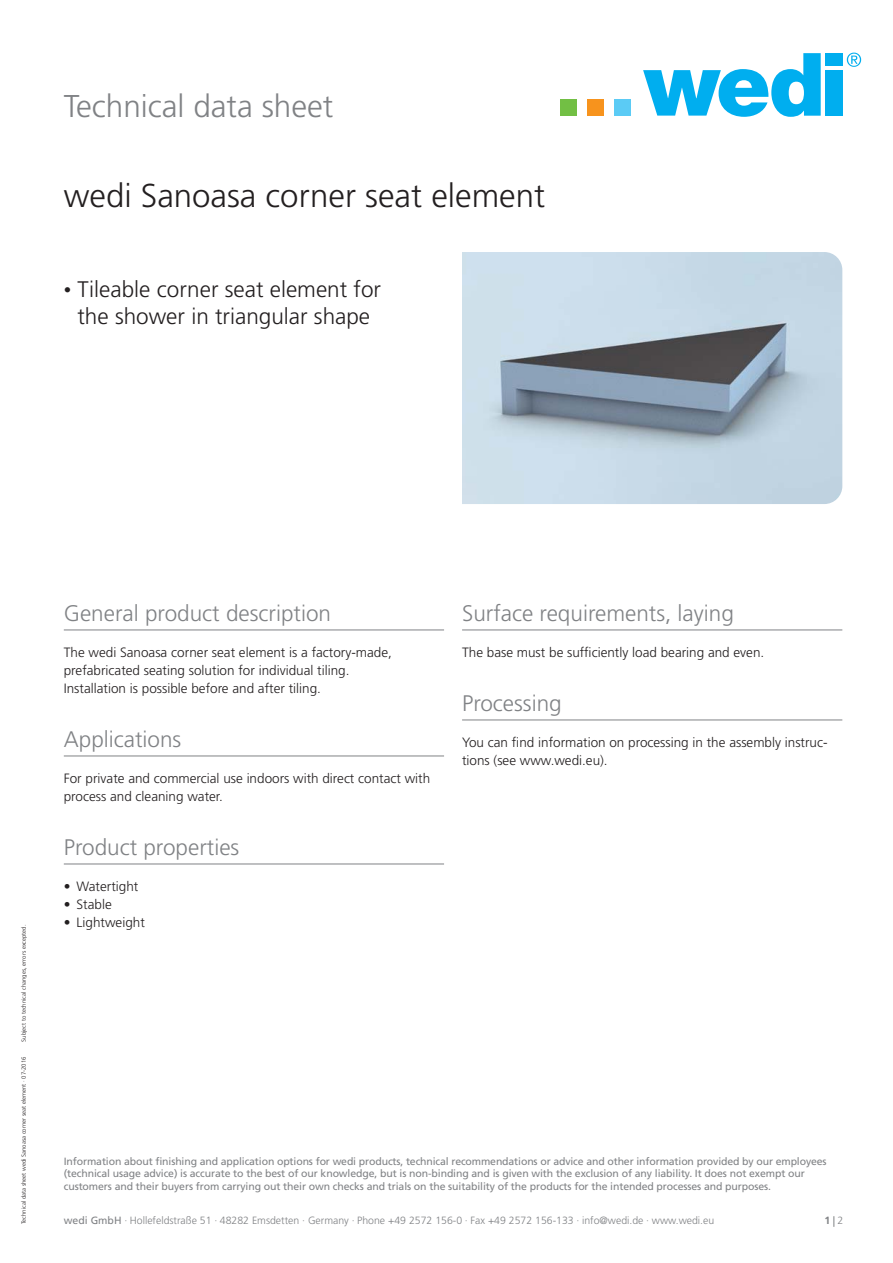
<style>
.page{position:relative;width:893px;height:1263px;background:#fff}
.page>*{position:absolute;margin:0;border:0;box-sizing:border-box;transform-origin:0 0}
.t1{font:300 33px "Frutiger LT Std";color:#231f20}
.t2{font:300 31.5px "Frutiger LT Std";color:#808285}
.t3{font:300 22.5px "Frutiger LT Std";color:#808285}
.t4{font:300 22.5px/27px "Frutiger LT Std";color:#231f20;text-align:center}
.t5{font:300 13.5px/18px "Frutiger LT Std";color:#231f20}
.t6{font:10.5px/12.6px "Frutiger LT Std";letter-spacing:-.01em;color:#808285}
.t7{font:300 10.5px "Frutiger LT Std";color:#808285}
.t8{font:700 10.5px "Frutiger LT Std";color:#808285}
.t9{font:300 6px "Frutiger LT Std";color:#231f20}
.s1{font-size:15px}
.s2{font-weight:400}
.s3{font-weight:300}
</style>
<div class="page">
<hr style="left:64px;top:630px;width:380px;height:1px;background:#808285">
<hr style="left:64px;top:756px;width:380px;height:1px;background:#808285">
<hr style="left:64px;top:864px;width:380px;height:1px;background:#808285">
<hr style="left:462px;top:630px;width:380px;height:1px;background:#808285">
<hr style="left:462px;top:720px;width:380px;height:1px;background:#808285">
<div style="left:560px;top:99px;width:17px;height:17px;background:#72bf44"></div>
<div style="left:587px;top:99px;width:17px;height:17px;background:#f7931d"></div>
<div style="left:614px;top:99px;width:17px;height:17px;background:#5bcbf5"></div>
<svg style="left:643px;top:53px;width:177px;height:64px"></svg>
<div style="left:825px;top:53px;width:17px;height:12px;background:#00aeef"></div>
<div style="left:825px;top:70px;width:17px;height:46px;background:#00aeef"></div>
<svg style="left:846px;top:53px;width:15px;height:14px"></svg>
<img style="left:444px;top:252px;width:398px;height:252px;border-radius:18px">
<div style="left:434px;top:243px;width:28px;height:270px;background:#fff"></div>
<h2 class="t2" style="left:64px;top:93px;width:271px">Technical data sheet</h2>
<h1 class="t1" style="left:64px;top:182px;width:482px">wedi Sanoasa corner seat element</h1>
<h3 class="t4" style="left:64px;top:277px;width:319px"><span class="s1">•</span> Tileable corner seat element for the shower in triangular shape</h3>
<p class="t9" style="left:21px;top:1042px;width:118px;rotate:-90deg">Subject to technical changes, errors excepted.</p>
<p class="t9" style="left:21px;top:1224px;width:169px;rotate:-90deg">Technical data sheet wedi Sanoasa corner seat element · 07-2016</p>
<h3 class="t3" style="left:64px;top:604px;width:269px">General product description</h3>
<p class="t5" style="left:64px;top:644px;width:330px">The wedi Sanoasa corner seat element is a factory-made, prefabricated seating solution for individual tiling.<br>Installation is possible before and after tiling.</p>
<h3 class="t3" style="left:64px;top:730px;width:119px">Applications</h3>
<p class="t5" style="left:64px;top:770px;width:368px">For private and commercial use indoors with direct contact with process and cleaning water.</p>
<h3 class="t3" style="left:64px;top:838px;width:177px">Product properties</h3>
<p class="t5" style="left:64px;top:878px;width:76px">• Watertight</p>
<p class="t5" style="left:64px;top:896px;width:50px">• Stable</p>
<p class="t5" style="left:64px;top:914px;width:83px">• Lightweight</p>
<h3 class="t3" style="left:462px;top:604px;width:273px">Surface requirements, laying</h3>
<p class="t5" style="left:462px;top:644px;width:304px">The base must be sufficiently load bearing and even.</p>
<h3 class="t3" style="left:462px;top:694px;width:101px">Processing</h3>
<p class="t5" style="left:462px;top:734px;width:367px">You can find information on processing in the assembly instruc&shy;tions (see www.wedi.eu).</p>
<p class="t6" style="left:64px;top:1155px;width:764px">Information about finishing and application options for wedi products, technical recommendations or advice and other information provided by our employees (technical usage advice) is accurate to the best of our knowledge, but is non-binding and is given with the exclusion of any liability. It does not exempt our customers and their buyers from carrying out their own checks and trials on the suitability of the products for the intended processes and purposes.</p>
<p class="t7" style="left:64px;top:1216px;width:652px"><span class="s2">wedi GmbH</span> · Hollefeldstraße 51 · 48282 Emsdetten · Germany · Phone +49 2572 156-0 · Fax +49 2572 156-133 · info@wedi.de · www.wedi.eu</p>
<p class="t8" style="left:824px;top:1215px;width:20px">1 <span class="s3">2</span></p>
</div>
